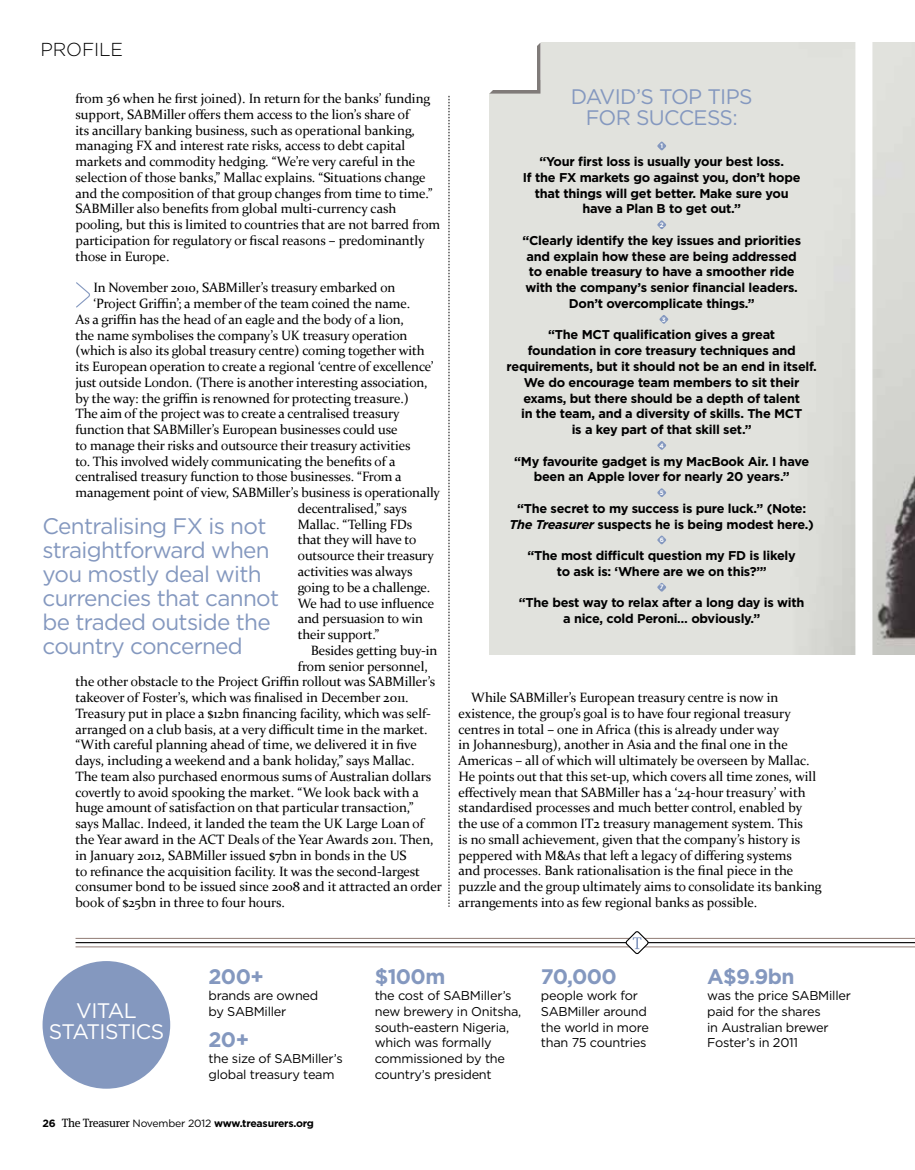
<style>
.page{position:relative;width:915px;height:1170px;background:#fff}
.page>*{position:absolute;margin:0;border:0;box-sizing:border-box;transform-origin:0 0}
.t1{font:22.5px/24px "Gotham";letter-spacing:-.03em;color:#8498bf}
.t2{font:21px/21px "Gotham";letter-spacing:-.03em;color:#8498bf;text-align:center}
.t3{font:700 21px "Gotham";letter-spacing:-.03em;color:#8498bf}
.t4{font:21px/21px "Gotham";letter-spacing:-.03em;color:#fff;text-align:center}
.t5{font:300 18.75px "Gotham";color:#000}
.t6{font:13.5px/15.8px "Constantia";letter-spacing:-.005em;color:#000}
.t7{font:700 12.75px/15.8px "Gotham";letter-spacing:-.02em;color:#000;text-align:center}
.t8{font:12.75px/15.8px "Gotham";letter-spacing:-.02em;color:#000}
.t9{font:700 10.5px "Gotham";letter-spacing:-.02em;color:#000}
.t10{font:700 6.3px "Gotham";color:#fff}
.s1{font-style:italic}
.s2{font-family:"Meta Serif";font-weight:400;font-size:12px}
.s3{font-weight:400}
</style>
<div class="page">
<img style="left:489px;top:43px;width:425px;height:611px">
<svg style="left:448px;top:96px;width:1px;height:810px"></svg>
<div style="left:855px;top:34px;width:17px;height:628px;background:#fff"></div>
<svg style="left:76px;top:282px;width:14px;height:25px"></svg>
<svg style="left:656px;top:141px;width:10px;height:10px"></svg>
<svg style="left:656px;top:220px;width:10px;height:10px"></svg>
<svg style="left:658px;top:314px;width:10px;height:10px"></svg>
<svg style="left:656px;top:440px;width:10px;height:10px"></svg>
<svg style="left:656px;top:487px;width:10px;height:10px"></svg>
<svg style="left:656px;top:535px;width:10px;height:10px"></svg>
<svg style="left:656px;top:582px;width:10px;height:10px"></svg>
<div style="left:43px;top:960px;width:127px;height:128px;background:#8498bf;border-radius:50%"></div>
<hr style="left:75px;top:942px;width:839px;height:1px;background:#000">
<hr style="left:75px;top:946px;width:839px;height:1px;background:#917c75">
<hr style="left:75px;top:938px;width:839px;height:1px;background:#917c75">
<svg style="left:625px;top:931px;width:23px;height:24px"></svg>
<svg style="left:489px;top:43px;width:51px;height:51px"></svg>
<div style="left:487px;top:41px;width:49px;height:49px;background:#fff"></div>
<h3 class="t5" style="left:40px;top:38px;width:70px">PROFILE</h3>
<p class="t6" style="left:75px;top:90px;width:366px">from 36 when he first joined). In return for the banks’ funding support, SABMiller offers them access to the lion’s share of<br>its ancillary banking business, such as operational banking, managing FX and interest rate risks, access to debt capital markets and commodity hedging. “We’re very careful in the selection of those banks,” Mallac explains. “Situations change and the composition of that group changes from time to time.” SABMiller also benefits from global multi-currency cash pooling, but this is limited to countries that are not barred from participation for regulatory or fiscal reasons – predominantly those in Europe.</p>
<p class="t6" style="left:93px;top:279px;width:303px">In November 2010, SABMiller’s treasury embarked on</p>
<p class="t6" style="left:93px;top:295px;width:318px">‘Project Griffin’; a member of the team coined the name.</p>
<p class="t6" style="left:75px;top:311px;width:330px">As a griffin has the head of an eagle and the body of a lion,</p>
<p class="t6" style="left:75px;top:326px;width:333px">the name symbolises the company’s UK treasury operation</p>
<p class="t6" style="left:75px;top:342px;width:350px">(which is also its global treasury centre) coming together with</p>
<p class="t6" style="left:75px;top:358px;width:359px">its European operation to create a regional ‘centre of excellence’</p>
<p class="t6" style="left:75px;top:374px;width:353px">just outside London. (There is another interesting association,</p>
<p class="t6" style="left:75px;top:389px;width:334px">by the way: the griffin is renowned for protecting treasure.)</p>
<p class="t6" style="left:75px;top:405px;width:325px">The aim of the project was to create a centralised treasury</p>
<p class="t6" style="left:75px;top:421px;width:323px">function that SABMiller’s European businesses could use</p>
<p class="t6" style="left:75px;top:437px;width:336px">to manage their risks and outsource their treasury activities</p>
<p class="t6" style="left:75px;top:452px;width:321px">to. This involved widely communicating the benefits of a</p>
<p class="t6" style="left:75px;top:468px;width:327px">centralised treasury function to those businesses. “From a</p>
<p class="t6" style="left:75px;top:484px;width:366px">management point of view, SABMiller’s business is operationally</p>
<p class="t6" style="left:298px;top:500px;width:110px">decentralised,” says</p>
<p class="t6" style="left:298px;top:515px;width:116px">Mallac. “Telling FDs</p>
<p class="t6" style="left:298px;top:531px;width:120px">that they will have to</p>
<p class="t6" style="left:298px;top:547px;width:137px">outsource their treasury</p>
<p class="t6" style="left:298px;top:563px;width:116px">activities was always</p>
<p class="t6" style="left:298px;top:578px;width:134px">going to be a challenge.</p>
<p class="t6" style="left:298px;top:594px;width:138px">We had to use influence</p>
<p class="t6" style="left:298px;top:610px;width:126px">and persuasion to win</p>
<p class="t6" style="left:298px;top:626px;width:83px">their support.”</p>
<p class="t6" style="left:310px;top:641px;width:128px">Besides getting buy-in</p>
<p class="t6" style="left:298px;top:657px;width:131px">from senior personnel,</p>
<p class="t6" style="left:75px;top:673px;width:361px">the other obstacle to the Project Griffin rollout was SABMiller’s</p>
<p class="t6" style="left:75px;top:689px;width:334px">takeover of Foster’s, which was finalised in December 2011.</p>
<p class="t6" style="left:75px;top:704px;width:357px">Treasury put in place a $12bn financing facility, which was self-</p>
<p class="t6" style="left:75px;top:720px;width:353px">arranged on a club basis, at a very difficult time in the market.</p>
<p class="t6" style="left:75px;top:736px;width:342px">“With careful planning ahead of time, we delivered it in five</p>
<p class="t6" style="left:75px;top:752px;width:340px">days, including a weekend and a bank holiday,” says Mallac.</p>
<p class="t6" style="left:75px;top:767px;width:357px">The team also purchased enormous sums of Australian dollars</p>
<p class="t6" style="left:75px;top:783px;width:344px">covertly to avoid spooking the market. “We look back with a</p>
<p class="t6" style="left:75px;top:799px;width:339px">huge amount of satisfaction on that particular transaction,”</p>
<p class="t6" style="left:75px;top:815px;width:350px">says Mallac. Indeed, it landed the team the UK Large Loan of</p>
<p class="t6" style="left:75px;top:830px;width:359px">the Year award in the ACT Deals of the Year Awards 2011. Then,</p>
<p class="t6" style="left:75px;top:846px;width:332px">in January 2012, SABMiller issued $7bn in bonds in the US</p>
<p class="t6" style="left:75px;top:862px;width:346px">to refinance the acquisition facility. It was the second-largest</p>
<p class="t6" style="left:75px;top:878px;width:368px">consumer bond to be issued since 2008 and it attracted an order</p>
<p class="t6" style="left:75px;top:893px;width:211px">book of $25bn in three to four hours.</p>
<h1 class="t1" style="left:43px;top:514px;width:238px">Centralising FX is not straightforward when you mostly deal with currencies that cannot be traded outside the country concerned</h1>
<h2 class="t2" style="left:570px;top:86px;width:183px">DAVID’S TOP TIPS<br>FOR SUCCESS:</h2>
<p class="t10" style="left:660px;top:142px;width:4px">1</p>
<p class="t7" style="left:522px;top:154px;width:279px">“Your first loss is usually your best loss.<br>If the FX markets go against you, don’t hope that things will get better. Make sure you have a Plan B to get out.”</p>
<p class="t7" style="left:522px;top:232px;width:280px">“Clearly identify the key issues and priorities and explain how these are being addressed to enable treasury to have a smoother ride with the company’s senior financial leaders.<br>Don’t overcomplicate things.”</p>
<p class="t7" style="left:506px;top:327px;width:312px">“The MCT qualification gives a great<br>foundation in core treasury techniques and requirements, but it should not be an end in itself.<br>We do encourage team members to sit their exams, but there should be a depth of talent<br>in the team, and a diversity of skills. The MCT<br>is a key part of that skill set.”</p>
<p class="t7" style="left:514px;top:453px;width:296px">“My favourite gadget is my MacBook Air. I have been an Apple lover for nearly 20 years.”</p>
<p class="t7" style="left:509px;top:500px;width:306px">“The secret to my success is pure luck.” (Note:<br><span class="s1">The Treasurer</span> suspects he is being modest here.)</p>
<p class="t7" style="left:527px;top:547px;width:270px">“The most difficult question my FD is likely to ask is: ‘Where are we on this?’”</p>
<p class="t7" style="left:518px;top:595px;width:287px">“The best way to relax after a long day is with a nice, cold Peroni… obviously.”</p>
<p class="t10" style="left:659px;top:221px;width:5px">2</p>
<p class="t10" style="left:661px;top:315px;width:5px">3</p>
<p class="t10" style="left:659px;top:441px;width:6px">4</p>
<p class="t10" style="left:659px;top:489px;width:5px">5</p>
<p class="t10" style="left:659px;top:536px;width:6px">6</p>
<p class="t10" style="left:659px;top:583px;width:5px">7</p>
<p class="t6" style="left:458px;top:688px;width:364px;text-indent:13px">While SABMiller’s European treasury centre is now in existence, the group’s goal is to have four regional treasury centres in total – one in Africa (this is already under way<br>in Johannesburg), another in Asia and the final one in the Americas – all of which will ultimately be overseen by Mallac.<br>He points out that this set-up, which covers all time zones, will effectively mean that SABMiller has a ‘24-hour treasury’ with standardised processes and much better control, enabled by the use of a common IT2 treasury management system. This<br>is no small achievement, given that the company’s history is peppered with M&amp;As that left a legacy of differing systems<br>and processes. Bank rationalisation is the final piece in the puzzle and the group ultimately aims to consolidate its banking arrangements into as few regional banks as possible.</p>
<h2 class="t4" style="left:49px;top:999px;width:117px">VITAL<br>STATISTICS</h2>
<h2 class="t3" style="left:208px;top:964px;width:57px">200+</h2>
<p class="t8" style="left:208px;top:987px;width:111px">brands are owned by SABMiller</p>
<h2 class="t3" style="left:208px;top:1027px;width:42px">20+</h2>
<p class="t8" style="left:208px;top:1050px;width:136px">the size of SABMiller’s global treasury team</p>
<p class="t9" style="left:43px;top:1117px;width:273px">26 <span class="s2">The Treasurer</span> <span class="s3">November 2012</span> www.treasurers.org</p>
<h2 class="t3" style="left:374px;top:964px;width:72px">$100m</h2>
<p class="t8" style="left:374px;top:987px;width:148px">the cost of SABMiller’s new brewery in Onitsha, south-eastern Nigeria, which was formally commissioned by the country’s president</p>
<h2 class="t3" style="left:540px;top:964px;width:77px">70,000</h2>
<p class="t8" style="left:540px;top:987px;width:109px">people work for<br>SABMiller around the world in more than 75 countries</p>
<h2 class="t3" style="left:707px;top:964px;width:89px">A$9.9bn</h2>
<p class="t8" style="left:707px;top:987px;width:145px">was the price SABMiller paid for the shares<br>in Australian brewer<br>Foster’s in 2011</p>
</div>
